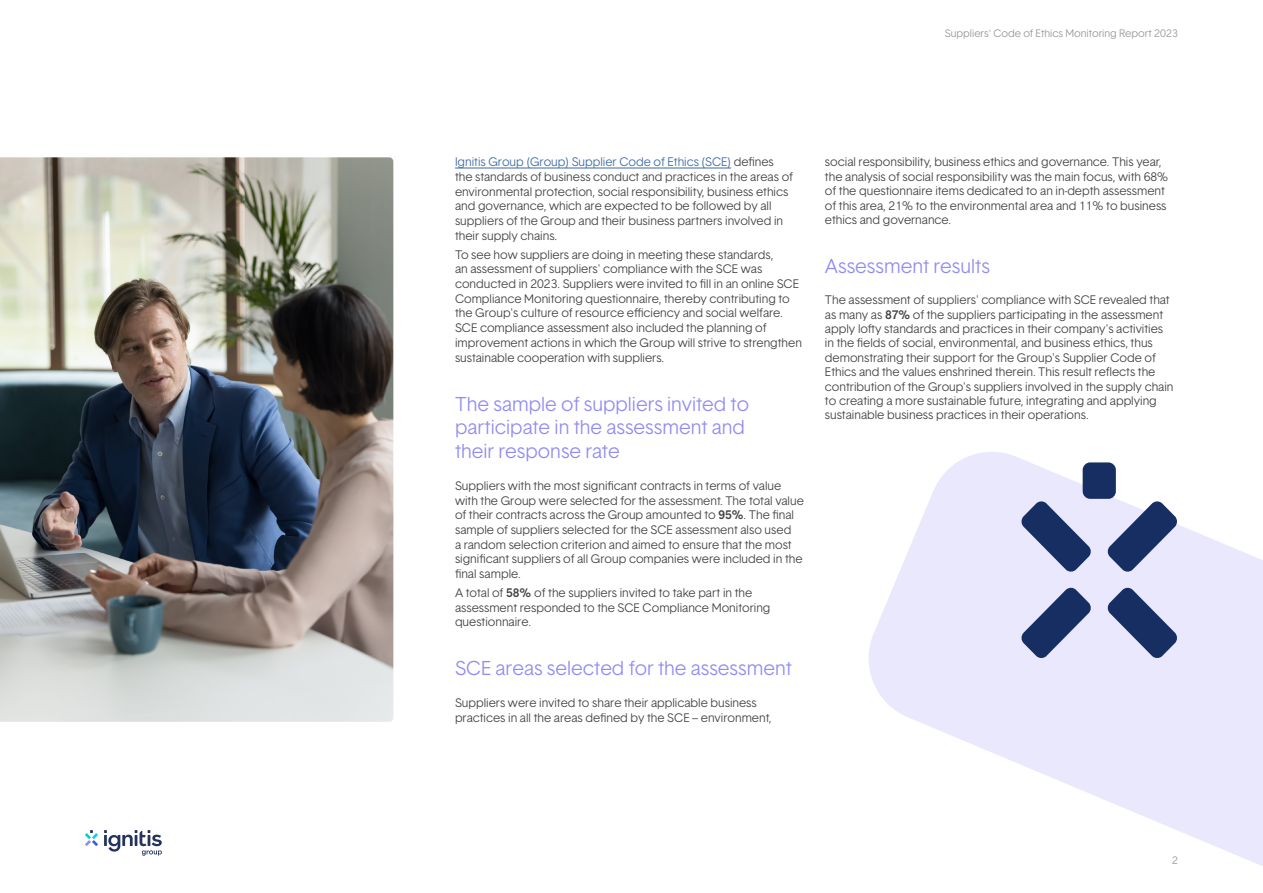
<style>
.page{position:relative;width:1263px;height:893px;background:#fff}
.page>*{position:absolute;margin:0;border:0;box-sizing:border-box;transform-origin:0 0}
.t1{font:300 19.5px/23.7px "Basetica";color:#918cf2}
.t2{font:300 12px/14.7px "Basetica";color:#414042}
.t3{font:300 10.5px "Basetica";color:#939598}
.s1{color:#3a68a5}
.s2{font-weight:500}
</style>
<div class="page">
<hr style="left:455px;top:168px;width:276px;height:1px;background:#3a68a5">
<img style="left:0;top:157px;width:393px;height:565px">
<svg style="left:869px;top:452px;width:394px;height:414px;fill:#e9e8fc"></svg>
<svg style="left:1107px;top:501px;width:71px;height:71px;background:#8791b3"></svg>
<svg style="left:1021px;top:501px;width:70px;height:71px;background:#848eb1"></svg>
<svg style="left:1107px;top:587px;width:71px;height:72px;background:#8691b4"></svg>
<svg style="left:1021px;top:587px;width:70px;height:72px;background:#858fb3"></svg>
<div style="left:1083px;top:462px;width:33px;height:37px;background:#172e62;border-radius:8px"></div>
<svg style="left:85px;top:830px;width:13px;height:16px"></svg>
<svg style="left:104px;top:830px;width:58px;height:26px"></svg>
<p class="t3" style="left:945px;top:26px;width:235px">Suppliers‘ Code of Ethics Monitoring Report 2023</p>
<p class="t2" style="left:455px;top:155px;width:339px"><span class="s1">Ignitis Group (Group) Supplier Code of Ethics (SCE)</span> defines the standards of business conduct and practices in the areas of environmental protection, social responsibility, business ethics and governance, which are expected to be followed by all suppliers of the Group and their business partners involved in their supply chains.</p>
<p class="t2" style="left:455px;top:247px;width:348px">To see how suppliers are doing in meeting these standards,<br>an assessment of suppliers' compliance with the SCE was conducted in 2023. Suppliers were invited to fill in an online SCE Compliance Monitoring questionnaire, thereby contributing to the Group's culture of resource efficiency and social welfare.<br>SCE compliance assessment also included the planning of improvement actions in which the Group will strive to strengthen sustainable cooperation with suppliers.</p>
<h1 class="t1" style="left:455px;top:392px;width:296px">The sample of suppliers invited to participate in the assessment and their response rate</h1>
<p class="t2" style="left:455px;top:478px;width:350px">Suppliers with the most significant contracts in terms of value with the Group were selected for the assessment. The total value of their contracts across the Group amounted to <span class="s2">95%</span>. The final sample of suppliers selected for the SCE assessment also used<br>a random selection criterion and aimed to ensure that the most significant suppliers of all Group companies were included in the final sample.</p>
<p class="t2" style="left:455px;top:585px;width:317px">A total of <span class="s2">58%</span> of the suppliers invited to take part in the assessment responded to the SCE Compliance Monitoring questionnaire.</p>
<h1 class="t1" style="left:455px;top:657px;width:338px">SCE areas selected for the assessment</h1>
<p class="t2" style="left:455px;top:695px;width:318px">Suppliers were invited to share their applicable business practices in all the areas defined by the SCE – environment,</p>
<p class="t2" style="left:825px;top:155px;width:345px">social responsibility, business ethics and governance. This year, the analysis of social responsibility was the main focus, with 68% of the questionnaire items dedicated to an in-depth assessment of this area, 21% to the environmental area and 11% to business ethics and governance.</p>
<h1 class="t1" style="left:825px;top:254px;width:166px">Assessment results</h1>
<p class="t2" style="left:825px;top:293px;width:350px">The assessment of suppliers' compliance with SCE revealed that as many as <span class="s2">87%</span> of the suppliers participating in the assessment apply lofty standards and practices in their company's activities in the fields of social, environmental, and business ethics, thus demonstrating their support for the Group's Supplier Code of Ethics and the values enshrined therein. This result reflects the contribution of the Group's suppliers involved in the supply chain to creating a more sustainable future, integrating and applying sustainable business practices in their operations.</p>
<p class="t3" style="left:1172px;top:853px;width:7px">2</p>
</div>
